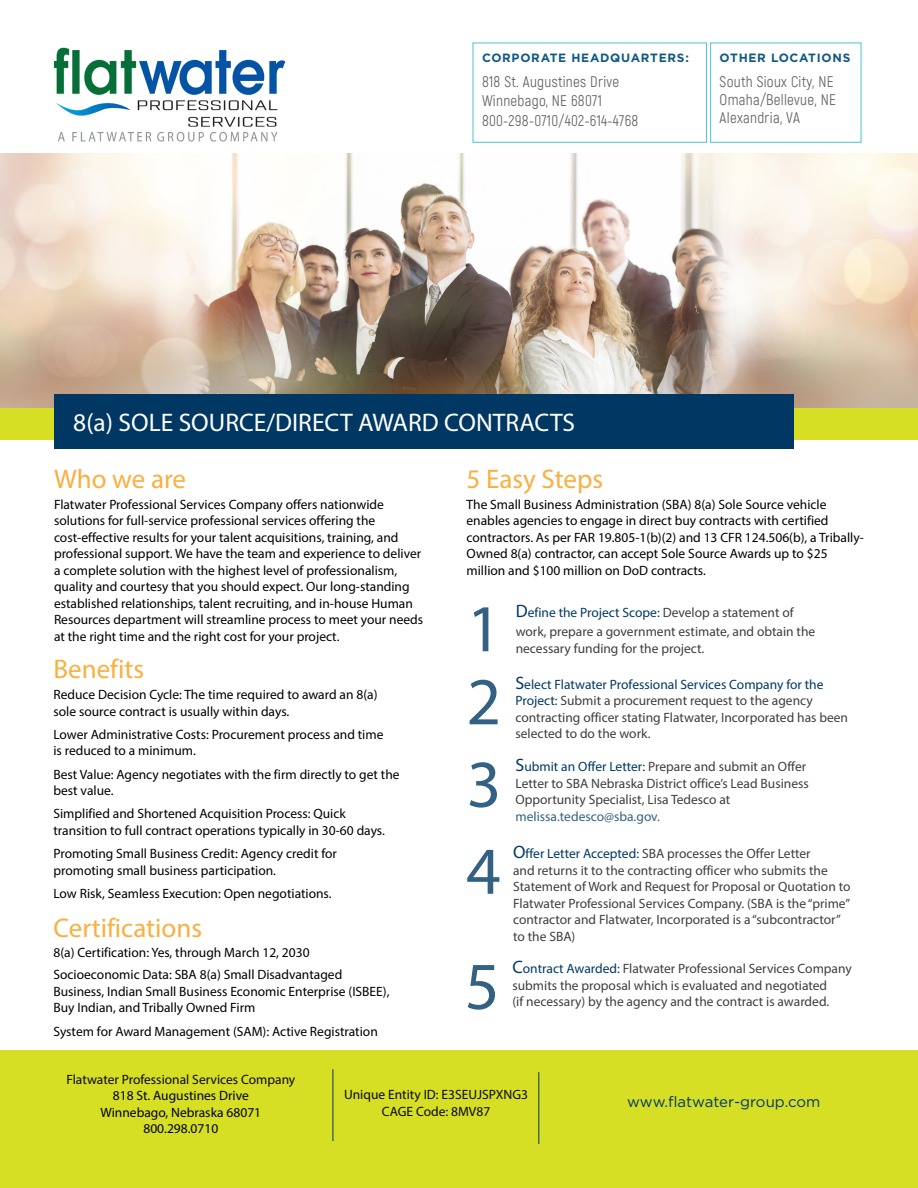
<style>
.page{position:relative;width:918px;height:1188px;background:#fff}
.page>*{position:absolute;margin:0;border:0;box-sizing:border-box;transform-origin:0 0}
.Step__s{font:67.5px "Myriad Pro";color:#336183}
.t1{font:27px "Myriad Pro";color:#faaf41}
.Page_Title{font:25.5px "Myriad Pro";color:#fff}
.t2{font:15px "Akrobat";letter-spacing:.02em;color:#636366}
.t3{font:15px "Gotham";letter-spacing:-.005em;color:#003863}
.Numbers_Body{font:13.5px/16.5px "Myriad Pro";color:#3e3e3f}
.Body{font:13.5px/16.5px "Myriad Pro";color:#000}
.Paragraph_Bold_1st{font:13.5px/16.5px "Myriad Pro";color:#000}
.Company_Data_Bold_1st{font:13.5px "Myriad Pro";color:#000}
.Body_No_Space{font:13.5px "Myriad Pro";color:#000}
.DUNS{font:13.5px "Myriad Pro";color:#0c0806}
.For_more_info_Header{font:13.5px "Myriad Pro";color:#0c0806}
.Numbers_Body-2{font:13.5px "Myriad Pro";color:#336183}
.t4{font:700 12px "Gotham";letter-spacing:.06em;color:#135882}
.s1{font-size:18px;color:#003964}
.s2{color:#003964}
</style>
<div class="page">
<div style="left:0;top:1051px;width:918px;height:137px;background:#d6df24"></div>
<img style="left:0;top:153px;width:918px;height:256px">
<div style="left:0;top:409px;width:918px;height:31px;background:#d6df24"></div>
<div style="left:55px;top:394px;width:739px;height:54px;background:#003863"></div>
<img style="left:54px;top:47px;width:231px;height:95px">
<hr style="left:333px;top:1069px;width:1px;height:72px;background:#003863">
<hr style="left:539px;top:1072px;width:1px;height:72px;background:#003863">
<div style="left:473px;top:43px;width:234px;height:100px;border:1px solid #4dc4d5"></div>
<div style="left:710px;top:43px;width:151px;height:100px;border:1px solid #4dc4d5"></div>
<p class="t4" style="left:482px;top:49px;width:208px">CORPORATE HEADQUARTERS:</p>
<p class="t2" style="left:482px;top:73px;width:139px">818 St. Augustines Drive</p>
<p class="t2" style="left:482px;top:92px;width:121px">Winnebago, NE 68071</p>
<p class="t2" style="left:482px;top:112px;width:158px">800-298-0710/402-614-4768</p>
<p class="t4" style="left:720px;top:49px;width:132px">OTHER LOCATIONS</p>
<p class="t2" style="left:720px;top:73px;width:116px">South Sioux City, NE</p>
<p class="t2" style="left:720px;top:91px;width:118px">Omaha/Bellevue, NE</p>
<p class="t2" style="left:720px;top:109px;width:82px">Alexandria, VA</p>
<p class="Page_Title" style="left:73px;top:406px;width:503px">8(a) SOLE SOURCE/DIRECT AWARD CONTRACTS</p>
<p class="t1" style="left:54px;top:462px;width:134px">Who we are</p>
<p class="Body" style="left:54px;top:496px;width:371px">Flatwater Professional Services Company offers nationwide solutions for full-service professional services offering the cost-effective results for your talent acquisitions, training, and professional support. We have the team and experience to deliver a complete solution with the highest level of professionalism, quality and courtesy that you should expect. Our long-standing established relationships, talent recruiting, and in-house Human Resources department will streamline process to meet your needs at the right time and the right cost for your project.</p>
<p class="t1" style="left:53px;top:653px;width:92px">Benefits</p>
<p class="Paragraph_Bold_1st" style="left:53px;top:686px;width:326px">Reduce Decision Cycle: The time required to award an 8(a) sole source contract is usually within days.</p>
<p class="Paragraph_Bold_1st" style="left:53px;top:726px;width:332px">Lower Administrative Costs: Procurement process and time is reduced to a minimum.</p>
<p class="Paragraph_Bold_1st" style="left:53px;top:766px;width:348px">Best Value: Agency negotiates with the firm directly to get the best value.</p>
<p class="Paragraph_Bold_1st" style="left:53px;top:805px;width:333px">Simplified and Shortened Acquisition Process: Quick transition to full contract operations typically in 30-60 days.</p>
<p class="Paragraph_Bold_1st" style="left:53px;top:845px;width:285px">Promoting Small Business Credit: Agency credit for promoting small business participation.</p>
<p class="Paragraph_Bold_1st" style="left:53px;top:885px;width:280px">Low Risk, Seamless Execution: Open negotiations.</p>
<p class="t1" style="left:467px;top:462px;width:138px">5 Easy Steps</p>
<p class="Body" style="left:467px;top:496px;width:399px">The Small Business Administration (SBA) 8(a) Sole Source vehicle enables agencies to engage in direct buy contracts with certified contractors. As per FAR 19.805-1(b)(2) and 13 CFR 124.506(b), a Tribally-Owned 8(a) contractor, can accept Sole Source Awards up to $25 million and $100 million on DoD contracts.</p>
<p class="Numbers_Body" style="left:516px;top:602px;width:301px;line-height:19.5px"><span class="s1">D</span><span class="s2">efine the Project Scope:</span> Develop a statement of work, prepare a government estimate, and obtain the</p>
<p class="Step__s" style="left:467px;top:587px;width:36px">1</p>
<p class="Numbers_Body" style="left:516px;top:640px;width:190px">necessary funding for the project.</p>
<p class="Numbers_Body" style="left:515px;top:676px;width:334px"><span class="s1">S</span><span class="s2">elect Flatwater Professional Services Company for the<br>Project:</span> Submit a procurement request to the agency contracting officer stating Flatwater, Incorporated has been</p>
<p class="Step__s" style="left:467px;top:660px;width:36px">2</p>
<p class="Numbers_Body" style="left:515px;top:725px;width:137px">selected to do the work.</p>
<p class="Numbers_Body" style="left:516px;top:758px;width:295px"><span class="s1">S</span><span class="s2">ubmit an Offer Letter:</span> Prepare and submit an Offer<br>Letter to SBA Nebraska District office’s Lead Business<br>Opportunity Specialist, Lisa Tedesco at</p>
<p class="Step__s" style="left:467px;top:743px;width:36px">3</p>
<p class="Numbers_Body-2" style="left:516px;top:808px;width:146px">melissa.tedesco@sba.gov.</p>
<p class="Numbers_Body" style="left:513px;top:845px;width:339px"><span class="s1">O</span><span class="s2">ffer Letter Accepted:</span> SBA processes the Offer Letter<br>and returns it to the contracting officer who submits the Statement of Work and Request for Proposal or Quotation to Flatwater Professional Services Company. (SBA is the “prime” contractor and Flatwater, Incorporated is a “subcontractor” to the SBA)</p>
<p class="Step__s" style="left:466px;top:830px;width:36px">4</p>
<p class="t1" style="left:53px;top:911px;width:150px">Certifications</p>
<p class="Company_Data_Bold_1st" style="left:53px;top:945px;width:258px">8(a) Certification: Yes, through March 12, 2030</p>
<p class="Paragraph_Bold_1st" style="left:53px;top:966px;width:338px">Socioeconomic Data: SBA 8(a) Small Disadvantaged<br>Business, Indian Small Business Economic Enterprise (ISBEE),<br>Buy Indian, and Tribally Owned Firm</p>
<p class="Company_Data_Bold_1st" style="left:53px;top:1023px;width:326px">System for Award Management (SAM): Active Registration</p>
<p class="Numbers_Body" style="left:512px;top:960px;width:341px"><span class="s1">C</span><span class="s2">ontract Awarded:</span> Flatwater Professional Services Company submits the proposal which is evaluated and negotiated</p>
<p class="Step__s" style="left:465px;top:945px;width:36px">5</p>
<p class="Numbers_Body" style="left:512px;top:993px;width:318px">(if necessary) by the agency and the contract is awarded.</p>
<p class="For_more_info_Header" style="left:66px;top:1071px;width:230px">Flatwater Professional Services Company</p>
<p class="Body_No_Space" style="left:113px;top:1087px;width:138px">818 St. Augustines Drive</p>
<p class="Body_No_Space" style="left:101px;top:1104px;width:162px">Winnebago, Nebraska 68071</p>
<p class="Body_No_Space" style="left:143px;top:1120px;width:76px">800.298.0710</p>
<p class="DUNS" style="left:344px;top:1086px;width:185px">Unique Entity ID: E3SEUJSPXNG3</p>
<p class="DUNS" style="left:382px;top:1103px;width:110px">CAGE Code: 8MV87</p>
<p class="t3" style="left:627px;top:1092px;width:195px">www.flatwater-group.com</p>
</div>
